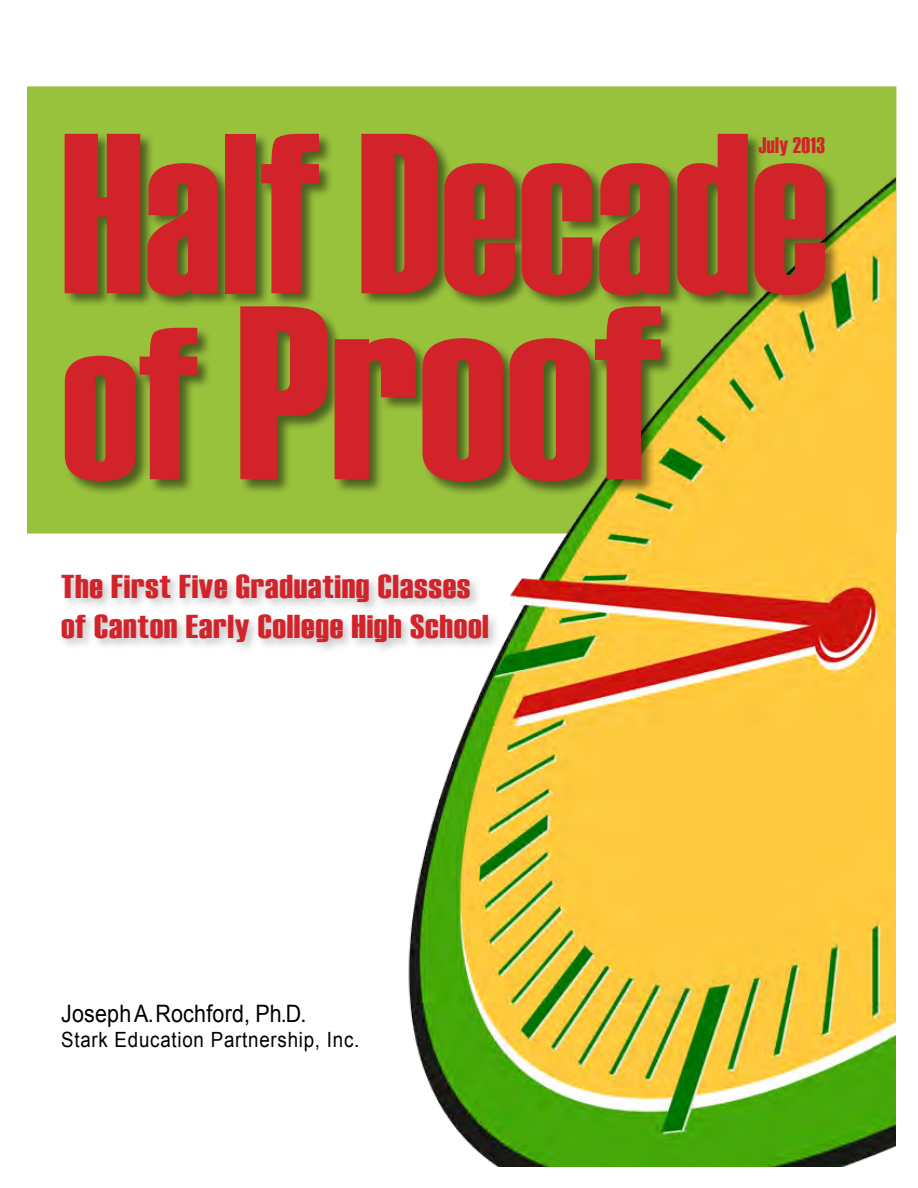
<style>
.page{position:relative;width:918px;height:1188px;background:#fff}
.page>*{position:absolute;margin:0;border:0;box-sizing:border-box;transform-origin:0 0}
.t1{font:247.05px "Haettenschweiler";color:#d2232a}
.t2{font:227.85px "Haettenschweiler";color:#d2232a;scale:.95 1}
.t3{font:33px/39.6px "Haettenschweiler";letter-spacing:.02em;color:#d2232a;scale:1.15 1}
.t4{font:24px "Arial";letter-spacing:.01em;color:#000;scale:.89 1}
.t5{font:22.2px "Haettenschweiler";letter-spacing:.02em;color:#d2232a}
.t6{font:21px "Arial";letter-spacing:.04em;color:#000;scale:.89 1}
.s1{font-size:216.45px}
</style>
<div class="page">
<div style="left:27px;top:86px;width:869px;height:448px;background:#98c13c;border:2px solid #98c13c"></div>
<div style="left:58px;top:571px;width:443px;height:84px;background:#000;opacity:.25"></div>
<img style="left:359px;top:174px;width:536px;height:993px">
<div style="left:64px;top:132px;width:776px;height:364px;background:#000;opacity:.5"></div>
<h2 class="t2" style="left:61px;top:84px;width:809px">Half Decade</h2>
<h1 class="t1" style="left:61px;top:252px;width:602px"><span class="s1">of</span> Proof</h1>
<p class="t5" style="left:758px;top:133px;width:68px">July 2013</p>
<p class="t3" style="left:61px;top:565px;width:373px">The First Five Graduating Classes of Canton Early College High School</p>
<p class="t4" style="left:61px;top:1000px;width:277px">Joseph A. Rochford, Ph.D.</p>
<p class="t6" style="left:61px;top:1028px;width:337px">Stark Education Partnership, Inc.</p>
</div>
